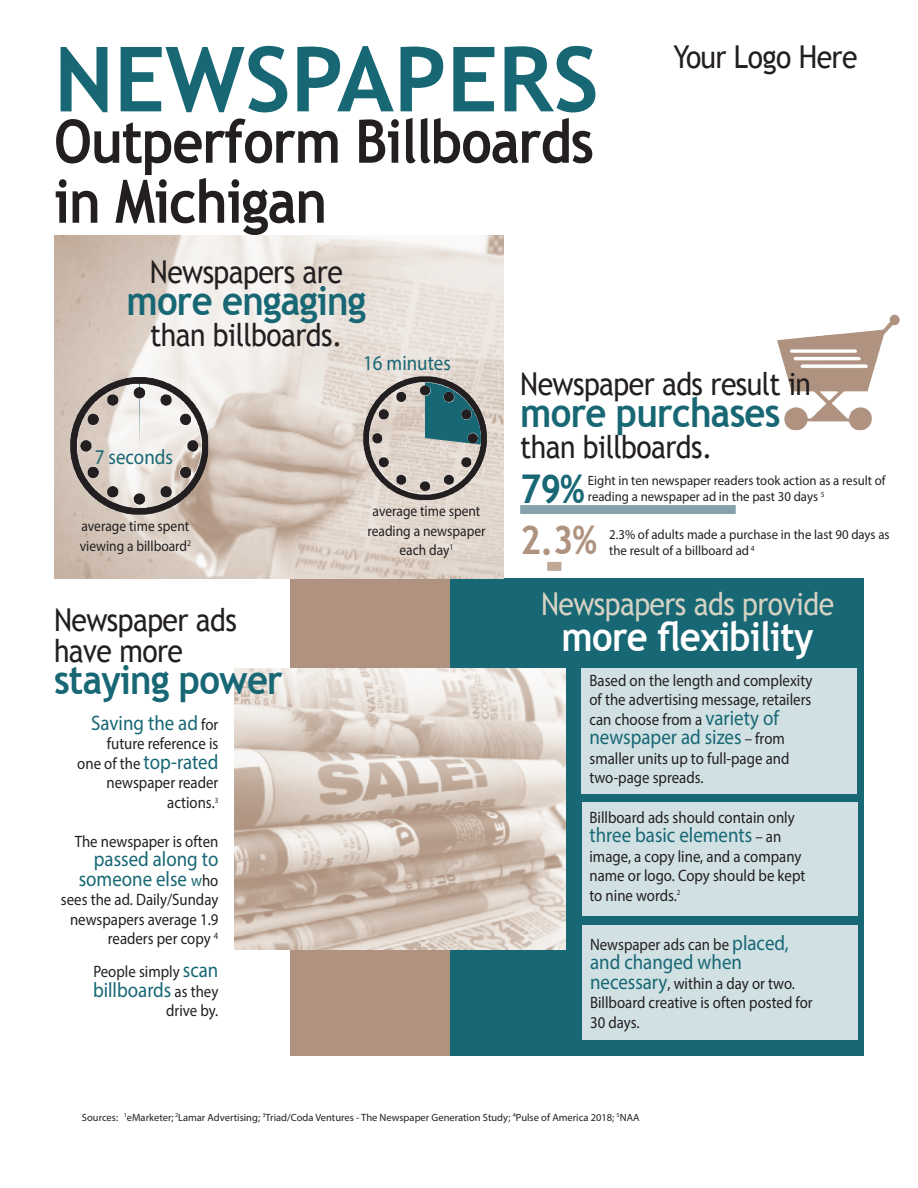
<style>
.page{position:relative;width:918px;height:1188px;background:#fff}
.page>*{position:absolute;margin:0;border:0;box-sizing:border-box;transform-origin:0 0}
.t1{font:700 90px "Trebuchet MS";color:#176774}
.t2{font:700 60px "Trebuchet MS";letter-spacing:-.02em;color:#231f20;scale:.9 1}
.t3{font:700 40.5px "Trebuchet MS";letter-spacing:-.02em;color:#176774;scale:.9 1}
.t4{font:700 40.5px "Trebuchet MS";letter-spacing:-.02em;color:#fff;scale:.9 1}
.t5{font:700 39.6px "Trebuchet MS";color:#af927f;scale:.9 1}
.t6{font:700 39.6px "Trebuchet MS";color:#176774;scale:.9 1}
.t7{font:31.5px "Trebuchet MS";letter-spacing:-.02em;color:#231f20;scale:.9 1}
.t8{font:31.5px "Trebuchet MS";letter-spacing:-.02em;color:#d4d2c3;scale:.9 1}
.t9{font:21px/19.5px "Myriad Pro";color:#176774;text-align:right;scale:.9 1}
.t10{font:16.5px/19.5px "Myriad Pro";color:#231f20;scale:.9 1}
.t11{font:15px/19.5px "Myriad Pro";color:#231f20;text-align:center;scale:.9 1}
.t12{font:13.5px/16.5px "Myriad Pro";color:#231f20;scale:.95 1}
.t13{font:10.5px "Myriad Pro";color:#231f20}
.s1{font-size:16.5px;color:#231f20}
.s2{font-size:16.5px}
.s3{font-size:21px;color:#176774}
</style>
<div class="page">
<div style="left:290px;top:567px;width:184px;height:489px;background:#af927f"></div>
<div style="left:520px;top:505px;width:216px;height:9px;background:#87a1aa"></div>
<div style="left:547px;top:562px;width:14px;height:9px;background:#c0a897"></div>
<div style="left:450px;top:578px;width:414px;height:478px;background:#176774"></div>
<img style="left:777px;top:315px;width:116px;height:103px">
<div style="left:581px;top:668px;width:276px;height:125px;background:#d0e0e3"></div>
<img style="left:234px;top:669px;width:331px;height:280px">
<img style="left:54px;top:236px;width:450px;height:342px">
<svg style="left:475px;top:379px;width:9px;height:66px"></svg>
<img style="left:363px;top:376px;width:112px;height:124px">
<img style="left:70px;top:377px;width:125px;height:138px">
<div style="left:582px;top:802px;width:275px;height:114px;background:#d0e0e3"></div>
<div style="left:583px;top:926px;width:275px;height:114px;background:#d0e0e3"></div>
<p class="t1" style="left:54px;top:23px;width:546px">NEWSPAPERS</p>
<p class="t2" style="left:54px;top:104px;width:602px">Outperform Billboards</p>
<p class="t2" style="left:54px;top:164px;width:305px">in Michigan</p>
<p class="t7" style="left:150px;top:253px;width:216px">Newspapers are</p>
<p class="t3" style="left:126px;top:275px;width:268px">more engaging</p>
<p class="t7" style="left:150px;top:316px;width:215px">than billboards.</p>
<p class="t7" style="left:674px;top:39px;width:206px">Your Logo Here</p>
<p class="t9" style="left:95px;top:446px;width:88px">7 seconds</p>
<p class="t11" style="left:82px;top:516px;width:121px">average time spent</p>
<p class="t11" style="left:80px;top:536px;width:125px">viewing a billboard<sup>2</sup></p>
<p class="t7" style="left:54px;top:601px;width:205px">Newspaper ads</p>
<p class="t7" style="left:54px;top:632px;width:145px">have more</p>
<p class="t3" style="left:54px;top:654px;width:256px">staying power</p>
<p class="t9" style="left:91px;top:713px;width:143px">Saving the ad <span class="s1">for</span></p>
<p class="t10" style="left:107px;top:734px;width:125px">future reference is</p>
<p class="t9" style="left:77px;top:752px;width:158px"><span class="s1">one of the</span> top-rated</p>
<p class="t10" style="left:107px;top:773px;width:126px;text-align:right">newspaper reader actions.<sup>3</sup></p>
<p class="t10" style="left:75px;top:831px;width:161px">The newspaper is often</p>
<p class="t9" style="left:79px;top:849px;width:157px">passed along to someone else <span class="s2">w</span><span class="s1">ho</span></p>
<p class="t10" style="left:61px;top:890px;width:176px;text-align:right">sees the ad. Daily/Sunday newspapers average 1.9 readers per copy <sup>4</sup></p>
<p class="t10" style="left:93px;top:962px;width:140px">People simply <span class="s3">scan</span></p>
<p class="t9" style="left:93px;top:980px;width:141px">billboards <span class="s1">as they</span></p>
<p class="t10" style="left:166px;top:1001px;width:59px">drive by.</p>
<p class="t9" style="left:363px;top:353px;width:99px">16 minutes</p>
<p class="t11" style="left:367px;top:501px;width:133px">average time spent reading a newspaper each day<sup>1</sup></p>
<p class="t7" style="left:520px;top:366px;width:325px">Newspaper ads result in</p>
<p class="t3" style="left:520px;top:387px;width:291px">more purchases</p>
<p class="t7" style="left:520px;top:429px;width:215px">than billboards.</p>
<p class="t6" style="left:520px;top:465px;width:73px">79%</p>
<p class="t12" style="left:588px;top:472px;width:315px">Eight in ten newspaper readers took action as a result of reading a newspaper ad in the past 30 days <sup>5</sup></p>
<p class="t5" style="left:520px;top:515px;width:87px">2.3%</p>
<p class="t12" style="left:609px;top:526px;width:297px">2.3% of adults made a purchase in the last 90 days as the result of a billboard ad <sup>4</sup></p>
<p class="t8" style="left:541px;top:585px;width:327px">Newspapers ads provide</p>
<p class="t4" style="left:562px;top:611px;width:281px">more flexibility</p>
<p class="t10" style="left:590px;top:670px;width:249px;text-align:justify">Based on the length and complexity of the advertising message, retailers can choose from a <span class="s3">variety of</span></p>
<p class="t9" style="left:590px;top:727px;width:219px">newspaper ad sizes <span class="s1">– from</span></p>
<p class="t10" style="left:590px;top:748px;width:224px">smaller units up to full-page and two-page spreads.</p>
<p class="t10" style="left:590px;top:807px;width:230px">Billboard ads should contain only</p>
<p class="t9" style="left:590px;top:825px;width:215px">three basic elements <span class="s1">– an</span></p>
<p class="t10" style="left:590px;top:846px;width:241px">image, a copy line, and a company name or logo. Copy should be kept to nine words.<sup>2</sup></p>
<p class="t10" style="left:590px;top:934px;width:222px">Newspaper ads can be <span class="s3">placed,</span></p>
<p class="t9" style="left:590px;top:952px;width:170px">and changed when</p>
<p class="t10" style="left:590px;top:973px;width:249px"><span class="s3">necessary</span>, within a day or two.<br>Billboard creative is often posted for<br>30 days.</p>
<p class="t13" style="left:124px;top:1111px;width:517px"><sup>1</sup>eMarketer; <sup>2</sup>Lamar Advertising; <sup>3</sup>Triad/Coda Ventures - The Newspaper Generation Study; <sup>4</sup>Pulse of America 2018; <sup>5</sup>NAA</p>
<p class="t13" style="left:82px;top:1111px;width:38px">Sources:</p>
</div>
